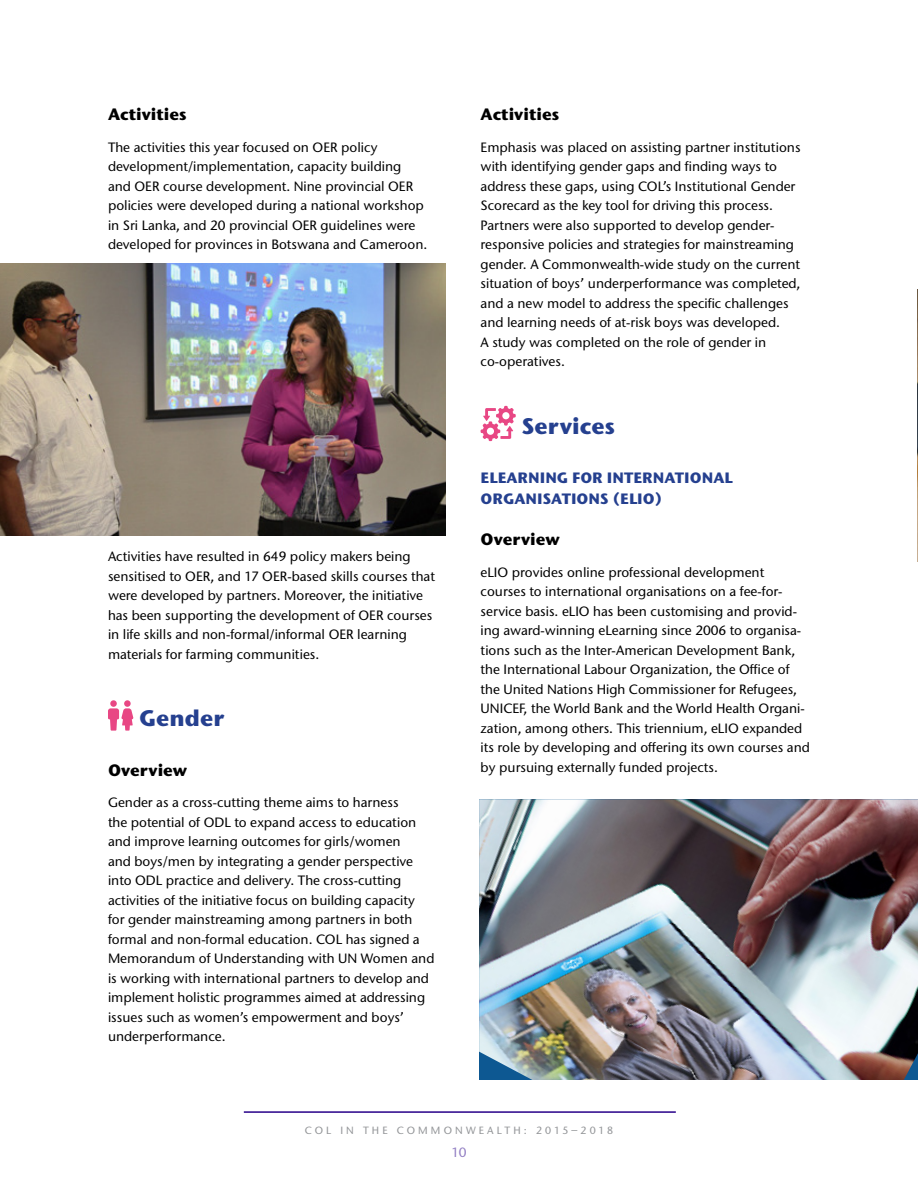
<style>
.page{position:relative;width:918px;height:1188px;background:#fff}
.page>*{position:absolute;margin:0;border:0;box-sizing:border-box;transform-origin:0 0}
.t1{font:700 22.5px "Stone Sans ITC Std";color:#25408f}
.t2{font:700 16.5px "Stone Sans ITC Std";color:#000}
.t3{font:700 15px/21px "Stone Sans ITC Std";color:#25408f}
.t4{font:500 13.5px/19.5px "Stone Sans ITC Std";color:#000}
.t5{font:500 13.5px "Stone Sans ITC Std";color:#9380c4}
.t6{font:500 10.5px "Stone Sans ITC Std";letter-spacing:.3em;color:#939598}
</style>
<div class="page">
<hr style="left:244px;top:1111px;width:432px;height:2px;background:#270089">
<img style="left:917px;top:289px;width:1px;height:273px">
<svg style="left:108px;top:700px;width:25px;height:31px"></svg>
<svg style="left:481px;top:406px;width:35px;height:35px"></svg>
<img style="left:479px;top:799px;width:439px;height:281px">
<img style="left:0;top:264px;width:446px;height:272px">
<p class="t2" style="left:108px;top:104px;width:80px">Activities</p>
<p class="t4" style="left:108px;top:137px;width:321px">The activities this year focused on OER policy development/implementation, capacity building and OER course development. Nine provincial OER policies were developed during a national workshop in Sri Lanka, and 20 provincial OER guidelines were developed for provinces in Botswana and Cameroon.</p>
<p class="t4" style="left:108px;top:547px;width:328px">Activities have resulted in 649 policy makers being sensitised to OER, and 17 OER-based skills courses that were developed by partners. Moreover, the initiative has been supporting the development of OER courses in life skills and non-formal/informal OER learning materials for farming communities.</p>
<h1 class="t1" style="left:139px;top:704px;width:87px">Gender</h1>
<p class="t2" style="left:108px;top:759px;width:81px">Overview</p>
<p class="t4" style="left:108px;top:793px;width:328px">Gender as a cross-cutting theme aims to harness<br>the potential of ODL to expand access to education and improve learning outcomes for girls/women<br>and boys/men by integrating a gender perspective into ODL practice and delivery. The cross-cutting activities of the initiative focus on building capacity for gender mainstreaming among partners in both formal and non-formal education. COL has signed a Memorandum of Understanding with UN Women and is working with international partners to develop and implement holistic programmes aimed at addressing issues such as women’s empowerment and boys’ underperformance.</p>
<p class="t2" style="left:481px;top:104px;width:80px">Activities</p>
<p class="t4" style="left:481px;top:137px;width:321px">Emphasis was placed on assisting partner institutions with identifying gender gaps and finding ways to address these gaps, using COL’s Institutional Gender Scorecard as the key tool for driving this process.<br>Partners were also supported to develop gender&shy;responsive policies and strategies for mainstreaming gender. A Commonwealth-wide study on the current situation of boys’ underperformance was completed, and a new model to address the specific challenges and learning needs of at-risk boys was developed.<br>A study was completed on the role of gender in co-operatives.</p>
<h1 class="t1" style="left:522px;top:411px;width:95px">Services</h1>
<p class="t3" style="left:481px;top:467px;width:254px">ELEARNING FOR INTERNATIONAL<br>ORGANISATIONS (ELIO)</p>
<p class="t2" style="left:481px;top:529px;width:81px">Overview</p>
<p class="t4" style="left:481px;top:562px;width:331px">eLIO provides online professional development courses to international organisations on a fee-for&shy;service basis. eLIO has been customising and provid&shy;ing award-winning eLearning since 2006 to organisa&shy;tions such as the Inter-American Development Bank, the International Labour Organization, the Office of the United Nations High Commissioner for Refugees, UNICEF, the World Bank and the World Health Organi&shy;zation, among others. This triennium, eLIO expanded its role by developing and offering its own courses and by pursuing externally funded projects.</p>
<p class="t6" style="left:305px;top:1124px;width:310px">COL IN THE COMMONWEALTH: 2015–2018</p>
<p class="t5" style="left:452px;top:1144px;width:16px">10</p>
</div>
